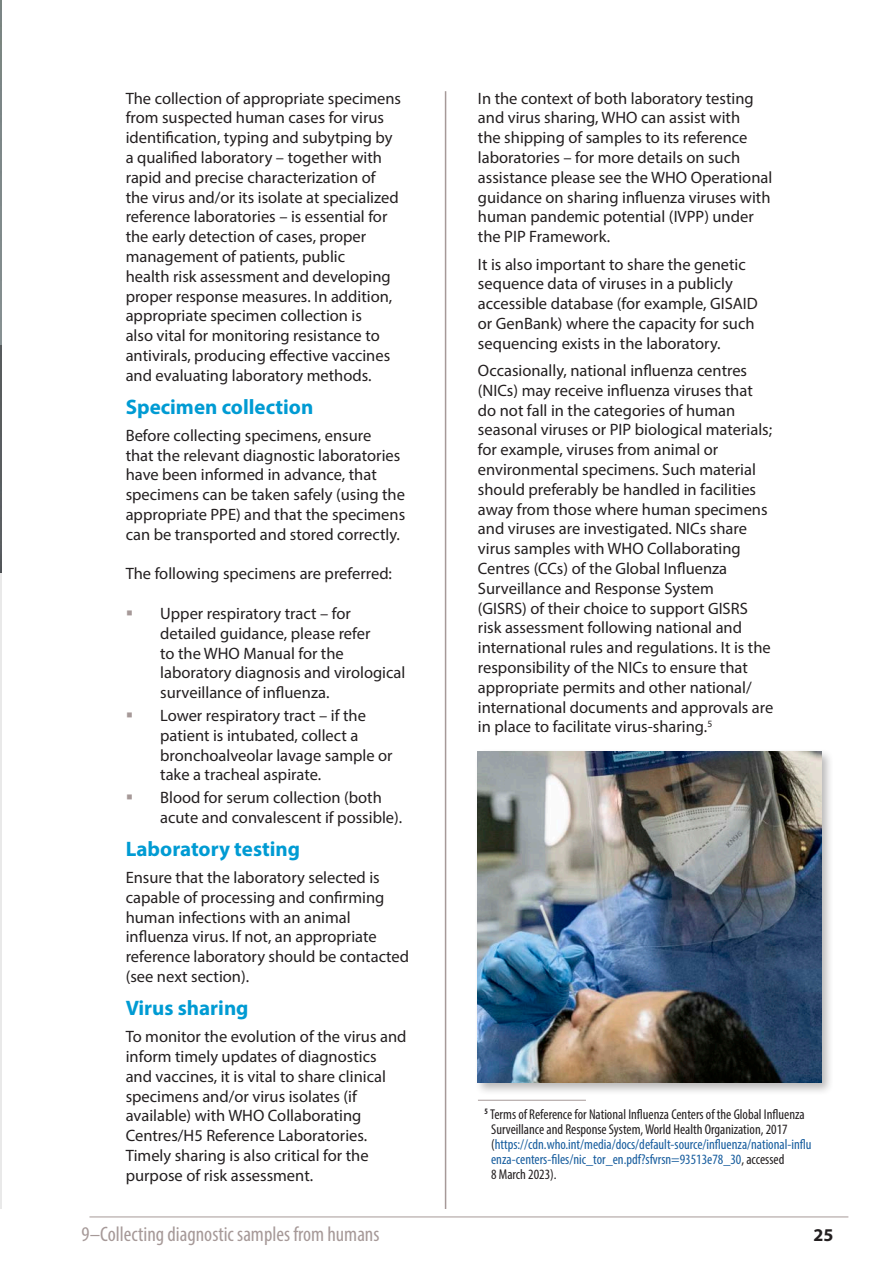
<style>
.page{position:relative;width:893px;height:1263px;background:#fff}
.page>*{position:absolute;margin:0;border:0;box-sizing:border-box;transform-origin:0 0}
.t1{font:700 21px "Myriad Pro";color:#009bd3}
.t2{font:condensed 21px "Myriad Pro";color:#a69998}
.t3{font:700 18px "Myriad Pro";color:#231f20}
.t4{font:16.5px/19.8px "Myriad Pro";color:#231f20}
.t5{font:condensed 14.25px/15px "Myriad Pro";color:#231f20}
.t6{font:condensed 14.25px/15px "Myriad Pro";color:#175d9e}
.s1{color:#175d9e}
.s2{color:#231f20}
</style>
<div class="page">
<hr style="left:0;top:572px;width:2px;height:637px;background:#231f20">
<hr style="left:0;top:345px;width:2px;height:227px;background:#231f20">
<hr style="left:445px;top:91px;width:1px;height:1118px;background:#a69998">
<div style="left:474px;top:748px;width:361px;height:348px;background:#231f20;opacity:.32"></div>
<img style="left:478px;top:752px;width:343px;height:331px">
<hr style="left:478px;top:1100px;width:108px;height:1px;background:#a69998">
<hr style="left:89px;top:1217px;width:759px;height:1px;background:#a69998">
<p class="t4" style="left:126px;top:88px;width:277px">The collection of appropriate specimens from suspected human cases for virus identification, typing and subytping by a qualified laboratory – together with rapid and precise characterization of the virus and/or its isolate at specialized reference laboratories – is essential for the early detection of cases, proper management of patients, public<br>health risk assessment and developing proper response measures. In addition, appropriate specimen collection is<br>also vital for monitoring resistance to antivirals, producing effective vaccines and evaluating laboratory methods.</p>
<p class="t1" style="left:126px;top:393px;width:189px">Specimen collection</p>
<p class="t4" style="left:126px;top:425px;width:281px">Before collecting specimens, ensure<br>that the relevant diagnostic laboratories have been informed in advance, that specimens can be taken safely (using the appropriate PPE) and that the specimens can be transported and stored correctly.</p>
<p class="t4" style="left:126px;top:564px;width:268px">The following specimens are preferred:</p>
<p class="t4" style="left:160px;top:603px;width:247px">Upper respiratory tract – for detailed guidance, please refer<br>to the WHO Manual for the laboratory diagnosis and virological surveillance of influenza.</p>
<p class="t4" style="left:160px;top:705px;width:234px">Lower respiratory tract – if the patient is intubated, collect a bronchoalveolar lavage sample or take a tracheal aspirate.</p>
<p class="t4" style="left:160px;top:787px;width:244px">Blood for serum collection (both acute and convalescent if possible).</p>
<p class="t1" style="left:126px;top:835px;width:176px">Laboratory testing</p>
<p class="t4" style="left:126px;top:867px;width:285px">Ensure that the laboratory selected is capable of processing and confirming human infections with an animal influenza virus. If not, an appropriate reference laboratory should be contacted (see next section).</p>
<p class="t1" style="left:126px;top:994px;width:124px">Virus sharing</p>
<p class="t4" style="left:126px;top:1026px;width:282px">To monitor the evolution of the virus and inform timely updates of diagnostics and vaccines, it is vital to share clinical specimens and/or virus isolates (if available) with WHO Collaborating Centres/H5 Reference Laboratories.<br>Timely sharing is also critical for the purpose of risk assessment.</p>
<p class="t2" style="left:82px;top:1221px;width:299px">9–Collecting diagnostic samples from humans</p>
<p class="t4" style="left:478px;top:88px;width:296px">In the context of both laboratory testing and virus sharing, WHO can assist with<br>the shipping of samples to its reference laboratories – for more details on such assistance please see the WHO Operational guidance on sharing influenza viruses with human pandemic potential (IVPP) under the PIP Framework.</p>
<p class="t4" style="left:478px;top:254px;width:281px">It is also important to share the genetic sequence data of viruses in a publicly accessible database (for example, GISAID or GenBank) where the capacity for such sequencing exists in the laboratory.</p>
<p class="t4" style="left:478px;top:360px;width:297px">Occasionally, national influenza centres (NICs) may receive influenza viruses that do not fall in the categories of human seasonal viruses or PIP biological materials; for example, viruses from animal or environmental specimens. Such material should preferably be handled in facilities away from those where human specimens and viruses are investigated. NICs share virus samples with WHO Collaborating Centres (CCs) of the Global Influenza Surveillance and Response System<br>(GISRS) of their choice to support GISRS risk assessment following national and international rules and regulations. It is the responsibility of the NICs to ensure that appropriate permits and other national/ international documents and approvals are in place to facilitate virus-sharing.<sup>5</sup></p>
<p class="t5" style="left:491px;top:1106px;width:322px;text-indent:-7px"><sup>5</sup> Terms of Reference for National Influenza Centers of the Global Influenza<br>Surveillance and Response System, World Health Organization, 2017 (<span class="s1">https://cdn.who.int/media/docs/default-source/influenza/national-influ</span></p>
<p class="t6" style="left:491px;top:1151px;width:295px">enza-centers-files/nic_tor_en.pdf?sfvrsn=93513e78_30<span class="s2">, accessed<br>8 March 2023).</span></p>
<p class="t3" style="left:813px;top:1223px;width:21px">25</p>
</div>
